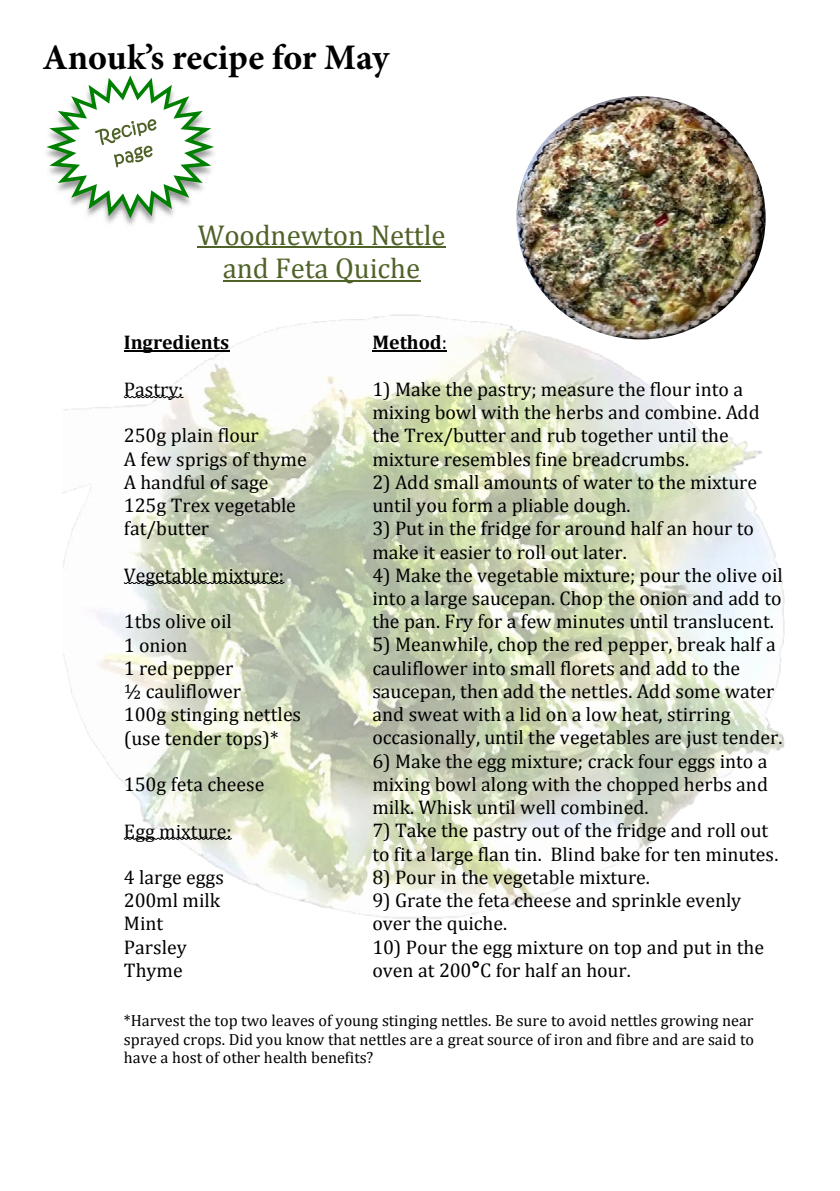
<style>
.page{position:relative;width:840px;height:1191px;background:#fff}
.page>*{position:absolute;margin:0;border:0;box-sizing:border-box;transform-origin:0 0}
.t1{font:700 36px "Minion Pro";letter-spacing:-.005em;color:#000}
.t2{font:28.8px/33.4px "Cambria";color:#4f6228;text-align:center}
.t3{font:19.8px/23.2px "Cambria";color:#000}
.t4{font:700 19.8px "Cambria";letter-spacing:-.005em;color:#000}
.t5{font:16.2px/19px "Cambria";color:#000;text-align:justify}
.s1{font-weight:400}
.s2{font-family:"Arial";font-weight:700;font-size:21.6px}
</style>
<div class="page">
<img style="left:62px;top:314px;width:723px;height:605px">
<hr style="left:372px;top:350px;width:74px;height:2px;background:#000">
<hr style="left:124px;top:350px;width:105px;height:2px;background:#000">
<svg style="left:123px;top:396px;width:61px;height:2px"></svg>
<svg style="left:123px;top:582px;width:161px;height:2px"></svg>
<svg style="left:123px;top:837px;width:109px;height:2px"></svg>
<svg style="left:46px;top:75px;width:168px;height:148px"></svg>
<hr style="left:198px;top:246px;width:247px;height:2px;background:#4f6228">
<hr style="left:222px;top:280px;width:198px;height:2px;background:#4f6228">
<img style="left:516px;top:96px;width:249px;height:243px">
<h1 class="t1" style="left:43px;top:32px;width:348px">Anouk’s recipe for May</h1>
<h2 class="t2" style="left:198px;top:218px;width:249px">Woodnewton Nettle and Feta Quiche</h2>
<p class="t4" style="left:124px;top:329px;width:107px">Ingredients</p>
<p class="t3" style="left:124px;top:377px;width:61px">Pastry:</p>
<p class="t3" style="left:124px;top:424px;width:184px">250g plain flour<br>A few sprigs of thyme<br>A handful of sage<br>125g Trex vegetable fat/butter</p>
<p class="t3" style="left:124px;top:563px;width:161px">Vegetable mixture:</p>
<p class="t3" style="left:124px;top:610px;width:178px">1tbs olive oil<br>1 onion<br>1 red pepper<br>½ cauliflower<br>100g stinging nettles (use tender tops)*</p>
<p class="t3" style="left:124px;top:772px;width:142px">150g feta cheese</p>
<p class="t3" style="left:124px;top:819px;width:109px">Egg mixture:</p>
<p class="t3" style="left:124px;top:865px;width:101px">4 large eggs<br>200ml milk<br>Mint<br>Parsley<br>Thyme</p>
<p class="t5" style="left:124px;top:1004px;width:5px">.</p>
<p class="t4" style="left:372px;top:329px;width:76px">Method<span class="s1">:</span></p>
<p class="t3" style="left:372px;top:377px;width:388px">1) Make the pastry; measure the flour into a mixing bowl with the herbs and combine. Add the Trex/butter and rub together until the mixture resembles fine breadcrumbs.</p>
<p class="t3" style="left:372px;top:470px;width:386px">2) Add small amounts of water to the mixture until you form a pliable dough.</p>
<p class="t3" style="left:372px;top:517px;width:383px">3) Put in the fridge for around half an hour to make it easier to roll out later.</p>
<p class="t3" style="left:372px;top:563px;width:412px;text-align:justify">4) Make the vegetable mixture; pour the olive oil into a large saucepan. Chop the onion and add to the pan. Fry for a few minutes until translucent.</p>
<p class="t3" style="left:372px;top:633px;width:411px">5) Meanwhile, chop the red pepper, break half a cauliflower into small florets and add to the saucepan, then add the nettles. Add some water and sweat with a lid on a low heat, stirring occasionally, until the vegetables are just tender.</p>
<p class="t3" style="left:372px;top:749px;width:397px;text-align:justify">6) Make the egg mixture; crack four eggs into a mixing bowl along with the chopped herbs and milk. Whisk until well combined.</p>
<p class="t3" style="left:372px;top:818px;width:407px">7) Take the pastry out of the fridge and roll out to fit a large flan tin. Blind bake for ten minutes.</p>
<p class="t3" style="left:372px;top:865px;width:279px">8) Pour in the vegetable mixture.</p>
<p class="t3" style="left:372px;top:889px;width:370px">9) Grate the feta cheese and sprinkle evenly over the quiche.</p>
<p class="t3" style="left:372px;top:934px;width:393px;line-height:23.8px">10) Pour the egg mixture on top and put in the oven at 200<span class="s2">°</span>C for half an hour.</p>
<p class="t5" style="left:124px;top:1010px;width:631px">*Harvest the top two leaves of young stinging nettles. Be sure to avoid nettles growing near sprayed crops. Did you know that nettles are a great source of iron and fibre and are said to have a host of other health benefits?</p>
</div>
